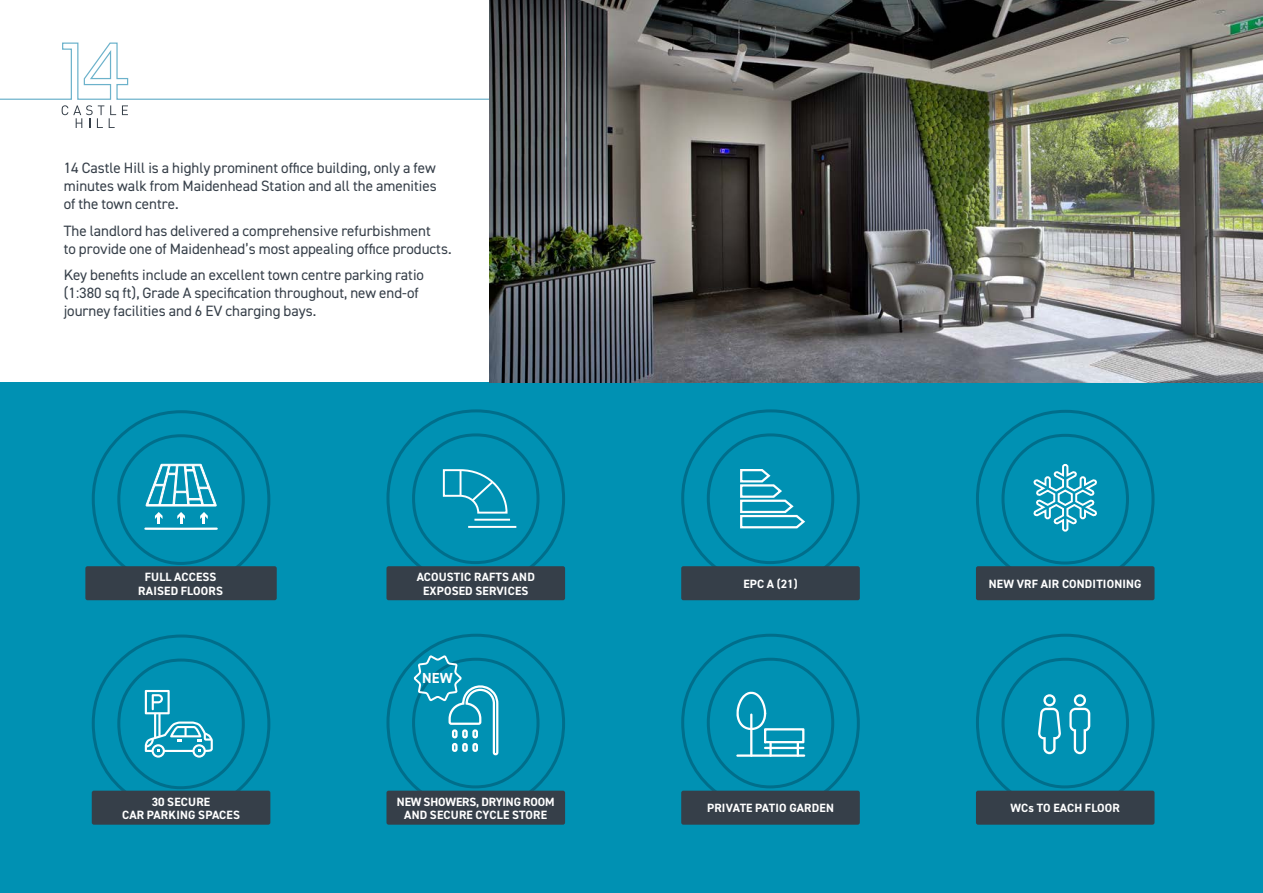
<style>
.page{position:relative;width:1263px;height:893px;background:#fff}
.page>*{position:absolute;margin:0;border:0;box-sizing:border-box;transform-origin:0 0}
.t1{font:15px/18px "DIN2014";color:#363f49}
.ICON_TEXT{font:700 14.55px "DIN2014";color:#fff}
.ICON_TEXT-2{font:700 12px/13.5px "DIN2014";letter-spacing:.015em;color:#fff;text-align:center}
.ICON_TEXT-3{font:700 12px/13.5px "DIN2014";letter-spacing:-.01em;color:#fff;text-align:center}
</style>
<div class="page">
<svg style="left:0;top:42px;width:490px;height:58px"></svg>
<svg style="left:122px;top:105px;width:6px;height:10px"></svg>
<svg style="left:62px;top:105px;width:54px;height:23px"></svg>
<div style="left:0;top:383px;width:1263px;height:510px;background:#0091b3"></div>
<div style="left:85px;top:566px;width:192px;height:34px;background:#363f49;border-radius:2px"></div>
<svg style="left:90px;top:410px;width:182px;height:157px"></svg>
<div style="left:386px;top:566px;width:179px;height:34px;background:#363f49;border-radius:2px"></div>
<div style="left:681px;top:791px;width:179px;height:34px;background:#363f49;border-radius:2px"></div>
<div style="left:976px;top:791px;width:178px;height:34px;background:#363f49;border-radius:2px"></div>
<div style="left:976px;top:566px;width:178px;height:34px;background:#363f49;border-radius:2px"></div>
<svg style="left:976px;top:410px;width:179px;height:180px"></svg>
<svg style="left:91px;top:634px;width:180px;height:181px"></svg>
<div style="left:92px;top:791px;width:178px;height:34px;background:#363f49;border-radius:2px"></div>
<div style="left:386px;top:791px;width:179px;height:34px;background:#363f49;border-radius:2px"></div>
<div style="left:681px;top:566px;width:179px;height:34px;background:#363f49;border-radius:2px"></div>
<svg style="left:976px;top:633px;width:179px;height:181px"></svg>
<svg style="left:681px;top:409px;width:179px;height:180px"></svg>
<svg style="left:681px;top:633px;width:179px;height:181px"></svg>
<svg style="left:386px;top:633px;width:180px;height:181px"></svg>
<svg style="left:386px;top:409px;width:180px;height:180px"></svg>
<hr style="left:474px;top:519px;width:36px;height:2px;background:#fff">
<hr style="left:468px;top:526px;width:48px;height:2px;background:#fff">
<img style="left:490px;top:0;width:773px;height:383px">
<p class="t1" style="left:64px;top:159px;width:375px;text-align:justify">14 Castle Hill is a highly prominent office building, only a few minutes walk from Maidenhead Station and all the amenities of the town centre.</p>
<p class="t1" style="left:64px;top:221px;width:389px">The landlord has delivered a comprehensive refurbishment<br>to provide one of Maidenhead’s most appealing office products.</p>
<p class="t1" style="left:64px;top:266px;width:362px">Key benefits include an excellent town centre parking ratio (1:380 sq ft), Grade A specification throughout, new end-of journey facilities and 6 EV charging bays.</p>
<p class="ICON_TEXT-2" style="left:138px;top:570px;width:86px">FULL ACCESS<br>RAISED FLOORS</p>
<p class="ICON_TEXT-2" style="left:417px;top:570px;width:120px">ACOUSTIC RAFTS AND<br>EXPOSED SERVICES</p>
<p class="ICON_TEXT" style="left:422px;top:668px;width:32px">NEW</p>
<p class="ICON_TEXT-2" style="left:122px;top:794px;width:119px">30 SECURE<br>CAR PARKING SPACES</p>
<p class="ICON_TEXT-3" style="left:397px;top:794px;width:159px">NEW SHOWERS, DRYING ROOM<br>AND SECURE CYCLE STORE</p>
<p class="ICON_TEXT-2" style="left:743px;top:577px;width:56px">EPC A (21)</p>
<p class="ICON_TEXT-2" style="left:989px;top:577px;width:154px">NEW VRF AIR CONDITIONING</p>
<p class="ICON_TEXT-2" style="left:707px;top:801px;width:128px">PRIVATE PATIO GARDEN</p>
<p class="ICON_TEXT-2" style="left:1010px;top:801px;width:111px">WCs TO EACH FLOOR</p>
</div>
